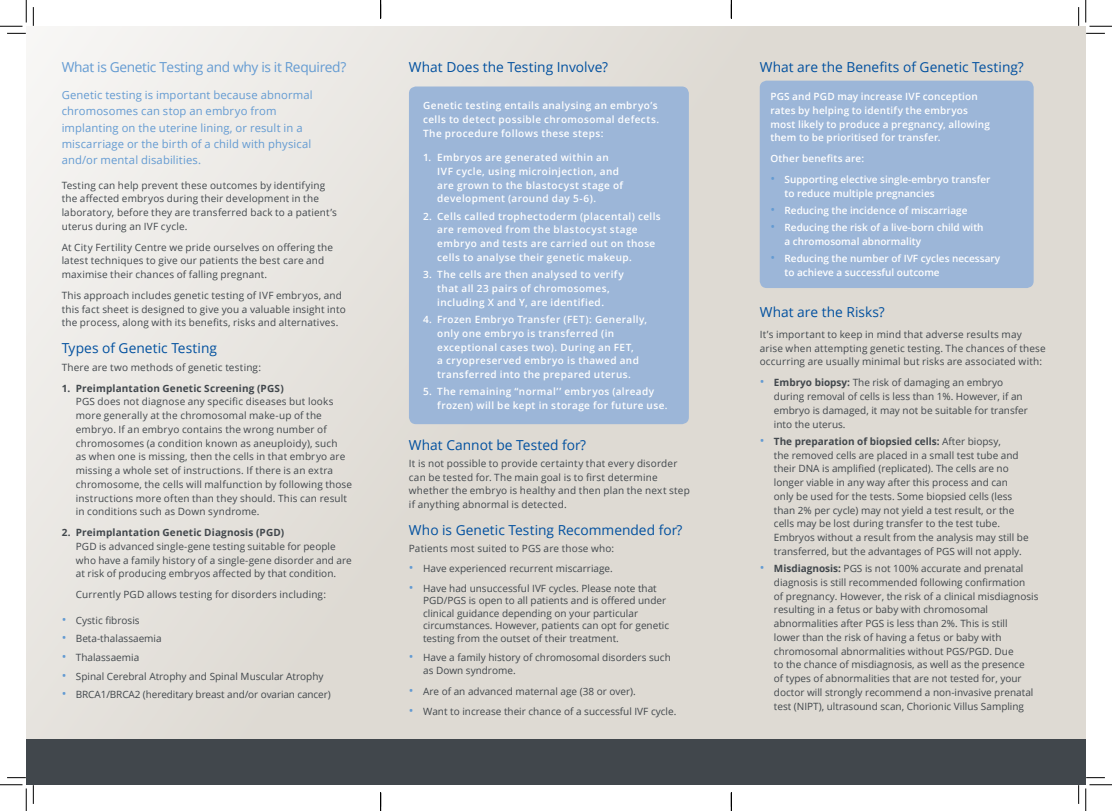
<style>
.page{position:relative;width:1112px;height:811px;background:#fff}
.page>*{position:absolute;margin:0;border:0;box-sizing:border-box;transform-origin:0 0}
.TITLE_ROYAL_BLUE{font:13.75px "Open Sans";color:#01509f}
.t1{font:13.75px "Open Sans";letter-spacing:-.025em;color:#649bd2}
.Body{font:13.75px "Open Sans";color:#01509f}
.Sky_Blue_PARAGRAPH{font:11.25px/16.2px "Open Sans";letter-spacing:.01em;color:#649bd2}
.Body-2{font:10px/13.8px "Open Sans";color:#41474c}
.Body-3{font:600 10px/13.8px "Open Sans";letter-spacing:.04em;color:#fff}
.Body-4{font:600 10px/13.8px "Open Sans";color:#fff}
.Body-5{font:600 10px/13.8px "Open Sans";letter-spacing:.015em;color:#fff}
.Numbering_Sections{font:10px "Open Sans";letter-spacing:.015em;color:#41474c}
.Body-6{font:600 10px "Open Sans";letter-spacing:.02em;color:#fff}
.s1{font-weight:700}
.s2{font-size:12.5px;color:#649bd2}
.s3{font-weight:400;font-size:12.5px;color:#649bd2}
</style>
<div class="page">
<div style="left:26px;top:26px;width:1060px;height:739px;background:linear-gradient(to right,#eae8e3,#dad5ce)"></div>
<div style="left:26px;top:739px;width:1060px;height:46px;background:#41474c"></div>
<div style="left:409px;top:86px;width:280px;height:338px;background:#9cb6d8;border-radius:7px"></div>
<div style="left:760px;top:81px;width:274px;height:207px;background:#9cb6d8;border-radius:7px"></div>
<svg style="left:7px;top:33px;width:19px;height:1px"></svg>
<svg style="left:1086px;top:33px;width:19px;height:1px"></svg>
<svg style="left:7px;top:777px;width:19px;height:1px"></svg>
<svg style="left:1086px;top:777px;width:19px;height:1px"></svg>
<svg style="left:33px;top:7px;width:1px;height:19px"></svg>
<svg style="left:33px;top:785px;width:1px;height:19px"></svg>
<svg style="left:1078px;top:7px;width:1px;height:19px"></svg>
<svg style="left:1078px;top:785px;width:1px;height:19px"></svg>
<svg style="left:0;top:0;width:27px;height:27px"></svg>
<svg style="left:0;top:784px;width:27px;height:27px"></svg>
<svg style="left:1085px;top:0;width:27px;height:27px"></svg>
<svg style="left:1085px;top:784px;width:27px;height:27px"></svg>
<svg style="left:380px;top:0;width:1px;height:18px"></svg>
<svg style="left:380px;top:792px;width:1px;height:19px"></svg>
<svg style="left:731px;top:0;width:1px;height:18px"></svg>
<svg style="left:731px;top:792px;width:1px;height:19px"></svg>
<p class="t1" style="left:62px;top:58px;width:286px">What is Genetic Testing and why is it Required?</p>
<p class="Sky_Blue_PARAGRAPH" style="left:62px;top:87px;width:252px">Genetic testing is important because abnormal chromosomes can stop an embryo from implanting on the uterine lining, or result in a miscarriage or the birth of a child with physical and/or mental disabilities.</p>
<p class="Body-2" style="left:62px;top:178px;width:277px">Testing can help prevent these outcomes by identifying the affected embryos during their development in the laboratory, before they are transferred back to a patient’s uterus during an IVF cycle.</p>
<p class="Body-2" style="left:62px;top:240px;width:273px">At City Fertility Centre we pride ourselves on offering the latest techniques to give our patients the best care and maximise their chances of falling pregnant.</p>
<p class="Body-2" style="left:62px;top:288px;width:286px">This approach includes genetic testing of IVF embryos, and this fact sheet is designed to give you a valuable insight into the process, along with its benefits, risks and alternatives.</p>
<p class="TITLE_ROYAL_BLUE" style="left:62px;top:339px;width:157px">Types of Genetic Testing</p>
<p class="Body-2" style="left:62px;top:360px;width:201px">There are two methods of genetic testing:</p>
<p class="Body-2" style="left:76px;top:381px;width:278px;text-indent:-14px"><span class="s1">1. Preimplantation Genetic Screening (PGS)<br></span>PGS does not diagnose any specific diseases but looks more generally at the chromosomal make-up of the embryo. If an embryo contains the wrong number of chromosomes (a condition known as aneuploidy), such<br>as when one is missing, then the cells in that embryo are missing a whole set of instructions. If there is an extra chromosome, the cells will malfunction by following those instructions more often than they should. This can result in conditions such as Down syndrome.</p>
<p class="Body-2" style="left:76px;top:525px;width:277px;text-indent:-14px"><span class="s1">2. Preimplantation Genetic Diagnosis (PGD)<br></span>PGD is advanced single-gene testing suitable for people who have a family history of a single-gene disorder and are at risk of producing embryos affected by that condition.</p>
<p class="Numbering_Sections" style="left:76px;top:588px;width:252px">Currently PGD allows testing for disorders including:</p>
<p class="Body-2" style="left:62px;top:613px;width:79px"><span class="s2">•</span> Cystic fibrosis</p>
<p class="Body-2" style="left:62px;top:631px;width:101px"><span class="s2">•</span> Beta-thalassaemia</p>
<p class="Body-2" style="left:62px;top:650px;width:79px"><span class="s2">•</span> Thalassaemia</p>
<p class="Body-2" style="left:62px;top:669px;width:263px"><span class="s2">•</span> Spinal Cerebral Atrophy and Spinal Muscular Atrophy</p>
<p class="Body-2" style="left:62px;top:687px;width:271px"><span class="s2">•</span> BRCA1/BRCA2 (hereditary breast and/or ovarian cancer)</p>
<p class="TITLE_ROYAL_BLUE" style="left:409px;top:58px;width:201px">What Does the Testing Involve?</p>
<p class="Body-3" style="left:423px;top:98px;width:238px">Genetic testing entails analysing an embryo’s cells to detect possible chromosomal defects.<br>The procedure follows these steps:</p>
<p class="Body-3" style="left:437px;top:150px;width:187px;text-indent:-14px">1. Embryos are generated within an IVF cycle, using microinjection, and are grown to the blastocyst stage of development (around day 5-6).</p>
<p class="Body-3" style="left:437px;top:209px;width:225px;text-indent:-14px">2. Cells called trophectoderm (placental) cells are removed from the blastocyst stage embryo and tests are carried out on those cells to analyse their genetic makeup.</p>
<p class="Body-3" style="left:423px;top:267px;width:202px;text-align:center">3. The cells are then analysed to verify that all 23 pairs of chromosomes, including X and Y, are identified.</p>
<p class="Body-3" style="left:437px;top:312px;width:211px;text-indent:-14px">4. Frozen Embryo Transfer (FET): Generally, only one embryo is transferred (in exceptional cases two). During an FET,<br>a cryopreserved embryo is thawed and transferred into the prepared uterus.</p>
<p class="Body-3" style="left:437px;top:385px;width:232px;text-indent:-14px">5. The remaining “normal’’ embryos (already frozen) will be kept in storage for future use.</p>
<p class="TITLE_ROYAL_BLUE" style="left:409px;top:435px;width:178px">What Cannot be Tested for?</p>
<p class="Body-2" style="left:409px;top:456px;width:282px">It is not possible to provide certainty that every disorder can be tested for. The main goal is to first determine whether the embryo is healthy and then plan the next step if anything abnormal is detected.</p>
<p class="TITLE_ROYAL_BLUE" style="left:409px;top:521px;width:275px">Who is Genetic Testing Recommended for?</p>
<p class="Body-2" style="left:409px;top:541px;width:207px">Patients most suited to PGS are those who:</p>
<p class="Body-2" style="left:409px;top:561px;width:205px"><span class="s2">•</span> Have experienced recurrent miscarriage.</p>
<p class="Body-2" style="left:423px;top:581px;width:248px;line-height:12.5px;text-indent:-14px"><span class="s2">•</span> Have had unsuccessful IVF cycles. Please note that PGD/PGS is open to all patients and is offered under clinical guidance depending on your particular circumstances. However, patients can opt for genetic testing from the outset of their treatment.</p>
<p class="Body-2" style="left:423px;top:651px;width:249px;line-height:12.5px;text-indent:-14px"><span class="s2">•</span> Have a family history of chromosomal disorders such as Down syndrome.</p>
<p class="Body-2" style="left:409px;top:684px;width:228px"><span class="s2">•</span> Are of an advanced maternal age (38 or over).</p>
<p class="Body-2" style="left:409px;top:704px;width:269px"><span class="s2">•</span> Want to increase their chance of a successful IVF cycle.</p>
<p class="TITLE_ROYAL_BLUE" style="left:760px;top:58px;width:265px">What are the Benefits of Genetic Testing?</p>
<p class="Body-5" style="left:770px;top:89px;width:221px">PGS and PGD may increase IVF conception rates by helping to identify the embryos most likely to produce a pregnancy, allowing them to be prioritised for transfer.</p>
<p class="Body-6" style="left:770px;top:152px;width:95px">Other benefits are:</p>
<p class="Body-4" style="left:785px;top:172px;width:207px;text-indent:-14px"><span class="s3">•</span> Supporting elective single-embryo transfer to reduce multiple pregnancies</p>
<p class="Body-4" style="left:770px;top:203px;width:199px"><span class="s3">•</span> Reducing the incidence of miscarriage</p>
<p class="Body-4" style="left:785px;top:221px;width:201px;text-indent:-14px"><span class="s3">•</span> Reducing the risk of a live-born child with a chromosomal abnormality</p>
<p class="Body-4" style="left:785px;top:252px;width:217px;text-indent:-14px"><span class="s3">•</span> Reducing the number of IVF cycles necessary to achieve a successful outcome</p>
<p class="Body" style="left:760px;top:303px;width:127px">What are the Risks?</p>
<p class="Body-2" style="left:760px;top:327px;width:288px">It’s important to keep in mind that adverse results may arise when attempting genetic testing. The chances of these occurring are usually minimal but risks are associated with:</p>
<p class="Body-2" style="left:774px;top:375px;width:256px;text-indent:-14px"><span class="s2">•</span> <span class="s1">Embryo biopsy:</span> The risk of damaging an embryo during removal of cells is less than 1%. However, if an embryo is damaged, it may not be suitable for transfer into the uterus.</p>
<p class="Body-2" style="left:774px;top:434px;width:256px;text-indent:-14px"><span class="s2">•</span> <span class="s1">The preparation of biopsied cells:</span> After biopsy,<br>the removed cells are placed in a small test tube and their DNA is amplified (replicated). The cells are no longer viable in any way after this process and can only be used for the tests. Some biopsied cells (less than 2% per cycle) may not yield a test result, or the cells may be lost during transfer to the test tube.<br>Embryos without a result from the analysis may still be transferred, but the advantages of PGS will not apply.</p>
<p class="Body-2" style="left:774px;top:561px;width:266px;text-indent:-14px"><span class="s2">•</span> <span class="s1">Misdiagnosis:</span> PGS is not 100% accurate and prenatal diagnosis is still recommended following confirmation<br>of pregnancy. However, the risk of a clinical misdiagnosis resulting in a fetus or baby with chromosomal abnormalities after PGS is less than 2%. This is still<br>lower than the risk of having a fetus or baby with chromosomal abnormalities without PGS/PGD. Due<br>to the chance of misdiagnosis, as well as the presence<br>of types of abnormalities that are not tested for, your doctor will strongly recommend a non-invasive prenatal test (NIPT), ultrasound scan, Chorionic Villus Sampling</p>
</div>
